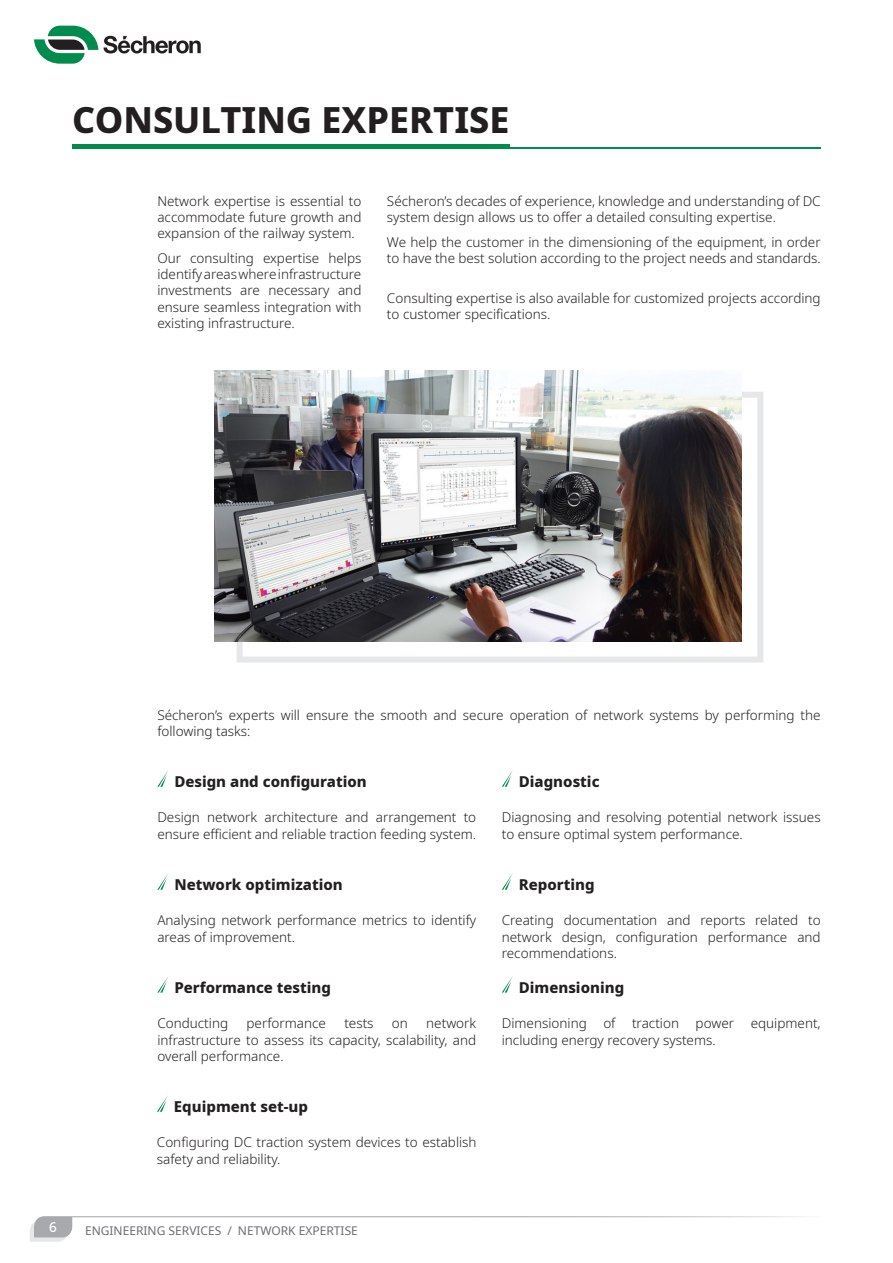
<style>
.page{position:relative;width:893px;height:1263px;background:#fff}
.page>*{position:absolute;margin:0;border:0;box-sizing:border-box;transform-origin:0 0}
.Title_H1{font:800 36px "Noto Sans";color:#231f20}
.Title_H3{font:800 15px "Noto Sans";color:#231f20}
.t1{font:300 13.5px/16.2px "Noto Sans";color:#231f20}
.t2{font:500 13.5px "Noto Sans";color:#fff}
.t3{font:12px "Noto Sans";color:#6c6d70}
</style>
<div class="page">
<svg style="left:34px;top:26px;width:167px;height:38px"></svg>
<svg style="left:30px;top:1216px;width:776px;height:26px"></svg>
<div style="left:237px;top:392px;width:526px;height:270px;border:6px solid #e6e7e9"></div>
<img style="left:215px;top:370px;width:526px;height:271px">
<hr style="left:72px;top:148px;width:749px;height:1px;background:#008c4d">
<hr style="left:72px;top:145px;width:437px;height:4px;background:#008c4d">
<svg style="left:157px;top:770px;width:12px;height:17px"></svg>
<svg style="left:157px;top:1095px;width:11px;height:17px"></svg>
<svg style="left:502px;top:770px;width:11px;height:17px"></svg>
<svg style="left:157px;top:873px;width:12px;height:17px"></svg>
<svg style="left:157px;top:976px;width:12px;height:16px"></svg>
<svg style="left:502px;top:873px;width:11px;height:17px"></svg>
<svg style="left:502px;top:976px;width:11px;height:16px"></svg>
<p class="Title_H1" style="left:72px;top:93px;width:439px">CONSULTING EXPERTISE</p>
<p class="t1" style="left:157px;top:193px;width:206px;text-align:justify">Network expertise is essential to accommodate future growth and expansion of the railway system.</p>
<p class="t1" style="left:157px;top:250px;width:206px;text-align:justify">Our consulting expertise helps identify areas where infrastructure investments are necessary and ensure seamless integration with existing infrastructure.</p>
<p class="t1" style="left:387px;top:193px;width:435px">Sécheron’s decades of experience, knowledge and understanding of DC system design allows us to offer a detailed consulting expertise.</p>
<p class="t1" style="left:387px;top:234px;width:435px">We help the customer in the dimensioning of the equipment, in order to have the best solution according to the project needs and standards.</p>
<p class="t1" style="left:387px;top:290px;width:435px">Consulting expertise is also available for customized projects according to customer specifications.</p>
<p class="t1" style="left:157px;top:707px;width:665px">Sécheron’s experts will ensure the smooth and secure operation of network systems by performing the following tasks:</p>
<p class="Title_H3" style="left:174px;top:770px;width:194px">Design and configuration</p>
<p class="t1" style="left:157px;top:810px;width:320px">Design network architecture and arrangement to ensure efficient and reliable traction feeding system.</p>
<p class="Title_H3" style="left:519px;top:770px;width:82px">Diagnostic</p>
<p class="t1" style="left:502px;top:810px;width:320px">Diagnosing and resolving potential network issues to ensure optimal system performance.</p>
<p class="Title_H3" style="left:174px;top:873px;width:170px">Network optimization</p>
<p class="t1" style="left:157px;top:913px;width:320px">Analysing network performance metrics to identify areas of improvement.</p>
<p class="Title_H3" style="left:174px;top:976px;width:158px">Performance testing</p>
<p class="t1" style="left:157px;top:1016px;width:72px">Conducting</p>
<p class="t1" style="left:246px;top:1016px;width:81px">performance</p>
<p class="t1" style="left:344px;top:1016px;width:31px">tests</p>
<p class="t1" style="left:392px;top:1016px;width:18px">on</p>
<p class="t1" style="left:157px;top:1016px;width:320px;text-align:justify;text-indent:269px">network infrastructure to assess its capacity, scalability, and overall performance.</p>
<p class="Title_H3" style="left:174px;top:1095px;width:136px">Equipment set-up</p>
<p class="t1" style="left:157px;top:1135px;width:321px">Configuring DC traction system devices to establish safety and reliability.</p>
<p class="t2" style="left:49px;top:1217px;width:9px">6</p>
<p class="t3" style="left:85px;top:1222px;width:154px">ENGINEERING SERVICES / NE</p>
<p class="t3" style="left:254px;top:1222px;width:101px">TWORK EXPE RTISE</p>
<p class="Title_H3" style="left:519px;top:873px;width:77px">Reporting</p>
<p class="t1" style="left:502px;top:913px;width:320px;text-align:justify">Creating documentation and reports related to network design, configuration performance and recommendations.</p>
<p class="Title_H3" style="left:519px;top:976px;width:107px">Dimensioning</p>
<p class="t1" style="left:502px;top:1016px;width:320px">Dimensioning of traction power equipment, including energy recovery systems.</p>
</div>
